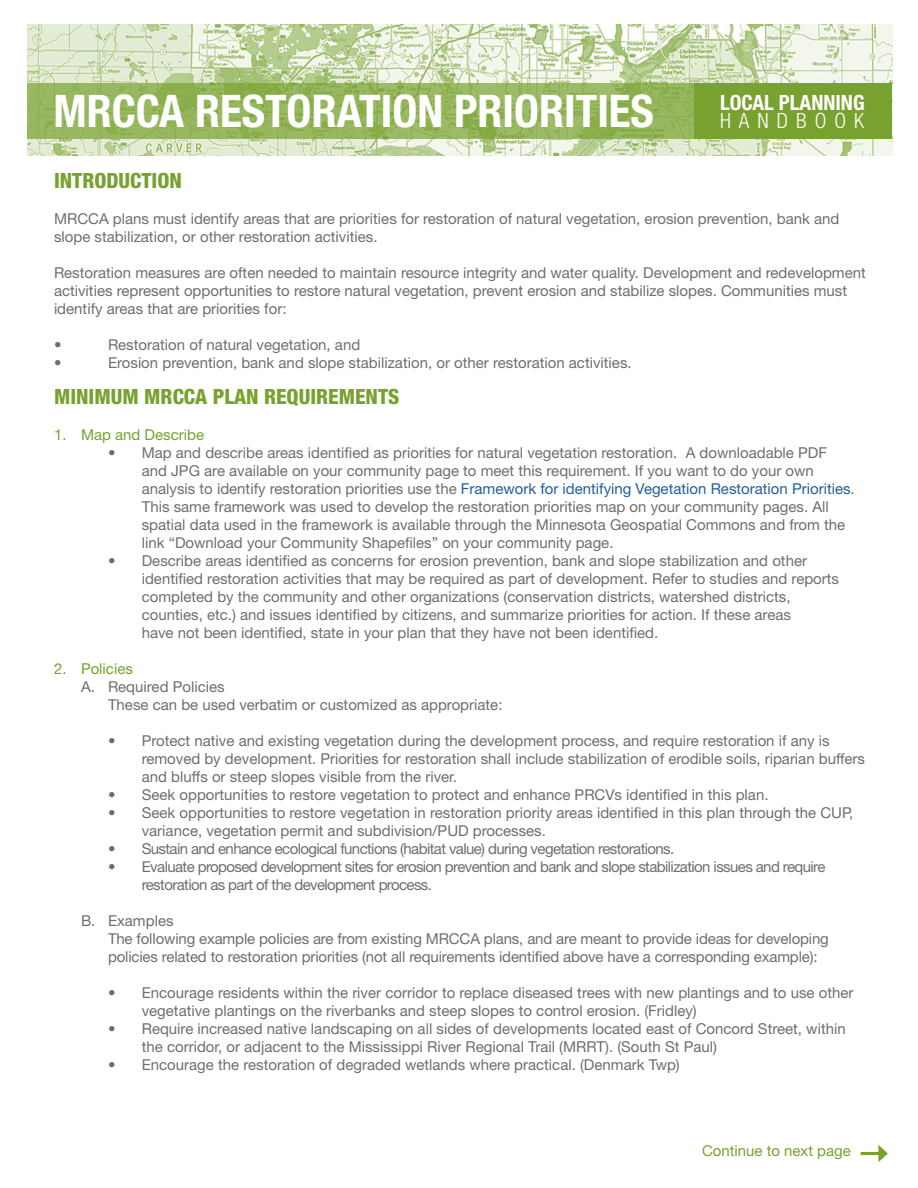
<style>
.page{position:relative;width:918px;height:1188px;background:#fff}
.page>*{position:absolute;margin:0;border:0;box-sizing:border-box;transform-origin:0 0}
.t1{font:700 condensed 45px "Helvetica Neue LT Std";color:#fff}
.t2{font:800 condensed 21px "Helvetica Neue LT Std";color:#78a22f}
.t3{font:700 condensed 21px "Helvetica Neue LT Std";color:#fff}
.t4{font:300 condensed 21px "Helvetica Neue LT Std";letter-spacing:.38em;color:#fff}
.Body{font:15px/18px "Helvetica Neue LT Std";color:#6d6e71}
.Body-2{font:15px/18px "Helvetica Neue LT Std";letter-spacing:-.04em;color:#6d6e71}
.Subheader{font:15px "Helvetica Neue LT Std";color:#78a22f}
.s1{color:#215e9e}
</style>
<div class="page">
<img style="left:27px;top:25px;width:865px;height:130px">
<svg style="left:27px;top:83px;width:668px;height:56px;background:#93b459"></svg>
<div style="left:695px;top:83px;width:197px;height:56px;background:#78a22f"></div>
<hr style="left:861px;top:1152px;width:20px;height:3px;background:#78a22f">
<svg style="left:878px;top:1145px;width:10px;height:17px"></svg>
<h1 class="t1" style="left:53px;top:84px;width:602px">MRCCA RESTORATION PRIORITIES</h1>
<h2 class="t3" style="left:720px;top:90px;width:146px">LOCAL PLANNING</h2>
<h2 class="t4" style="left:720px;top:108px;width:146px">HANDBOOK</h2>
<h2 class="t2" style="left:54px;top:167px;width:129px">INTRODUCTION</h2>
<p class="Body" style="left:54px;top:209px;width:787px">MRCCA plans must identify areas that are priorities for restoration of natural vegetation, erosion prevention, bank and slope stabilization, or other restoration activities.</p>
<p class="Body" style="left:54px;top:263px;width:813px">Restoration measures are often needed to maintain resource integrity and water quality. Development and redevelopment activities represent opportunities to restore natural vegetation, prevent erosion and stabilize slopes. Communities must identify areas that are priorities for:</p>
<p class="Body" style="left:54px;top:335px;width:9px">•</p>
<p class="Body" style="left:108px;top:335px;width:254px">Restoration of natural vegetation, and</p>
<p class="Body" style="left:54px;top:353px;width:9px">•</p>
<p class="Body" style="left:108px;top:353px;width:525px">Erosion prevention, bank and slope stabilization, or other restoration activities.</p>
<h2 class="t2" style="left:54px;top:383px;width:347px">MINIMUM MRCCA PLAN REQUIREMENTS</h2>
<p class="Subheader" style="left:54px;top:426px;width:152px">1. Map and Describe</p>
<p class="Body" style="left:142px;top:443px;width:715px;text-indent:-34px">• Map and describe areas identified as priorities for natural vegetation restoration. A downloadable PDF and JPG are available on your community page to meet this requirement. If you want to do your own analysis to identify restoration priorities use the <span class="s1">Framework for identifying Vegetation Restoration Priorities</span>.<br>This same framework was used to develop the restoration priorities map on your community pages. All spatial data used in the framework is available through the Minnesota Geospatial Commons and from the link “Download your Community Shapefiles” on your community page.</p>
<p class="Body" style="left:142px;top:551px;width:699px;text-indent:-34px">• Describe areas identified as concerns for erosion prevention, bank and slope stabilization and other identified restoration activities that may be required as part of development. Refer to studies and reports completed by the community and other organizations (conservation districts, watershed districts, counties, etc.) and issues identified by citizens, and summarize priorities for action. If these areas<br>have not been identified, state in your plan that they have not been identified.</p>
<p class="Subheader" style="left:54px;top:660px;width:80px">2. Policies</p>
<p class="Body" style="left:81px;top:677px;width:145px">A. Required Policies</p>
<p class="Body" style="left:108px;top:695px;width:396px">These can be used verbatim or customized as appropriate:</p>
<p class="Body" style="left:142px;top:731px;width:725px;text-indent:-34px">• Protect native and existing vegetation during the development process, and require restoration if any is removed by development. Priorities for restoration shall include stabilization of erodible soils, riparian buffers and bluffs or steep slopes visible from the river.</p>
<p class="Body" style="left:108px;top:785px;width:662px">• Seek opportunities to restore vegetation to protect and enhance PRCVs identified in this plan.</p>
<p class="Body" style="left:142px;top:803px;width:713px;text-indent:-34px">• Seek opportunities to restore vegetation in restoration priority areas identified in this plan through the CUP, variance, vegetation permit and subdivision/PUD processes.</p>
<p class="Body-2" style="left:108px;top:839px;width:568px">• Sustain and enhance ecological functions (habitat value) during vegetation restorations.</p>
<p class="Body-2" style="left:142px;top:857px;width:685px;text-indent:-34px">• Evaluate proposed development sites for erosion prevention and bank and slope stabilization issues and require restoration as part of the development process.</p>
<p class="Body" style="left:81px;top:911px;width:94px">B. Examples</p>
<p class="Body" style="left:108px;top:929px;width:722px">The following example policies are from existing MRCCA plans, and are meant to provide ideas for developing policies related to restoration priorities (not all requirements identified above have a corresponding example):</p>
<p class="Body" style="left:142px;top:983px;width:713px;text-indent:-34px">• Encourage residents within the river corridor to replace diseased trees with new plantings and to use other vegetative plantings on the riverbanks and steep slopes to control erosion. (Fridley)</p>
<p class="Body" style="left:142px;top:1019px;width:705px;text-indent:-34px">• Require increased native landscaping on all sides of developments located east of Concord Street, within the corridor, or adjacent to the Mississippi River Regional Trail (MRRT). (South St Paul)</p>
<p class="Body" style="left:108px;top:1055px;width:573px">• Encourage the restoration of degraded wetlands where practical. (Denmark Twp)</p>
<h3 class="Subheader" style="left:702px;top:1142px;width:150px">Continue to next page</h3>
</div>
